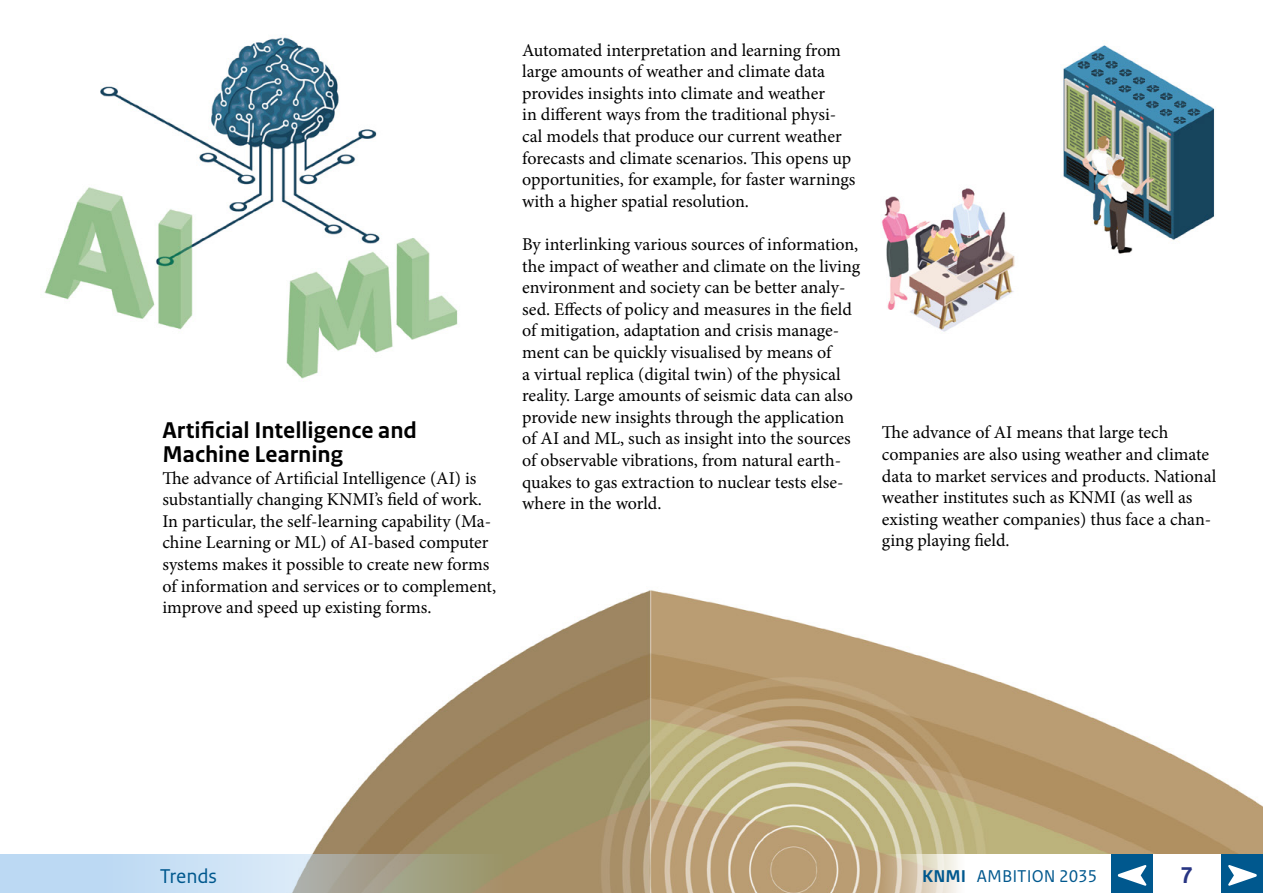
<style>
.page{position:relative;width:1263px;height:893px;background:#fff}
.page>*{position:absolute;margin:0;border:0;box-sizing:border-box;transform-origin:0 0}
.t1{font:700 24px/24px "Rijksoverheid Sans Text";color:#000}
.t2{font:700 24px "Rijksoverheid Sans Text";color:#283583}
.t3{font:21px "Rijksoverheid Sans Text";letter-spacing:-.005em;color:#00588e}
.t4{font:18px/21.6px "Minion Pro";color:#000}
.t5{font:18px "Rijksoverheid Sans Text";color:#00588e}
.s1{font-weight:700}
</style>
<div class="page">
<img style="left:44px;top:36px;width:1219px;height:857px">
<svg style="left:854px;top:854px;width:257px;height:39px"></svg>
<div style="left:1111px;top:854px;width:42px;height:39px;background:#00588e"></div>
<div style="left:1153px;top:854px;width:68px;height:39px;background:#fff"></div>
<svg style="left:0;top:854px;width:504px;height:39px;background:#b8c5c9"></svg>
<svg style="left:1117px;top:865px;width:30px;height:21px"></svg>
<div style="left:1221px;top:854px;width:42px;height:39px;background:#00588e"></div>
<svg style="left:1228px;top:865px;width:29px;height:21px"></svg>
<h1 class="t1" style="left:162px;top:419px;width:256px">Artificial Intelligence and<br>Machine Learning</h1>
<p class="t4" style="left:162px;top:467px;width:335px">The advance of Artificial Intelligence (AI) is substantially changing KNMI’s field of work.<br>In particular, the self-learning capability (Ma&shy;chine Learning or ML) of AI-based computer systems makes it possible to create new forms of information and services or to complement, improve and speed up existing forms.</p>
<p class="t4" style="left:522px;top:39px;width:335px">Automated interpretation and learning from large amounts of weather and climate data provides insights into climate and weather<br>in different ways from the traditional physi&shy;cal models that produce our current weather forecasts and climate scenarios. This opens up opportunities, for example, for faster warnings with a higher spatial resolution.</p>
<p class="t4" style="left:522px;top:234px;width:339px">By interlinking various sources of information, the impact of weather and climate on the living environment and society can be better analy&shy;sed. Effects of policy and measures in the field of mitigation, adaptation and crisis manage&shy;ment can be quickly visualised by means of<br>a virtual replica (digital twin) of the physical reality. Large amounts of seismic data can also provide new insights through the application of AI and ML, such as insight into the sources of observable vibrations, from natural earth&shy;quakes to gas extraction to nuclear tests else&shy;where in the world.</p>
<p class="t4" style="left:882px;top:422px;width:336px">The advance of AI means that large tech companies are also using weather and climate data to market services and products. National weather institutes such as KNMI (as well as existing weather companies) thus face a chan&shy;ging playing field.</p>
<p class="t3" style="left:160px;top:864px;width:59px">Trends</p>
<p class="t5" style="left:922px;top:866px;width:177px"><span class="s1">KNMI</span> AMBITION 2035</p>
<h1 class="t2" style="left:1180px;top:862px;width:14px">7</h1>
</div>
